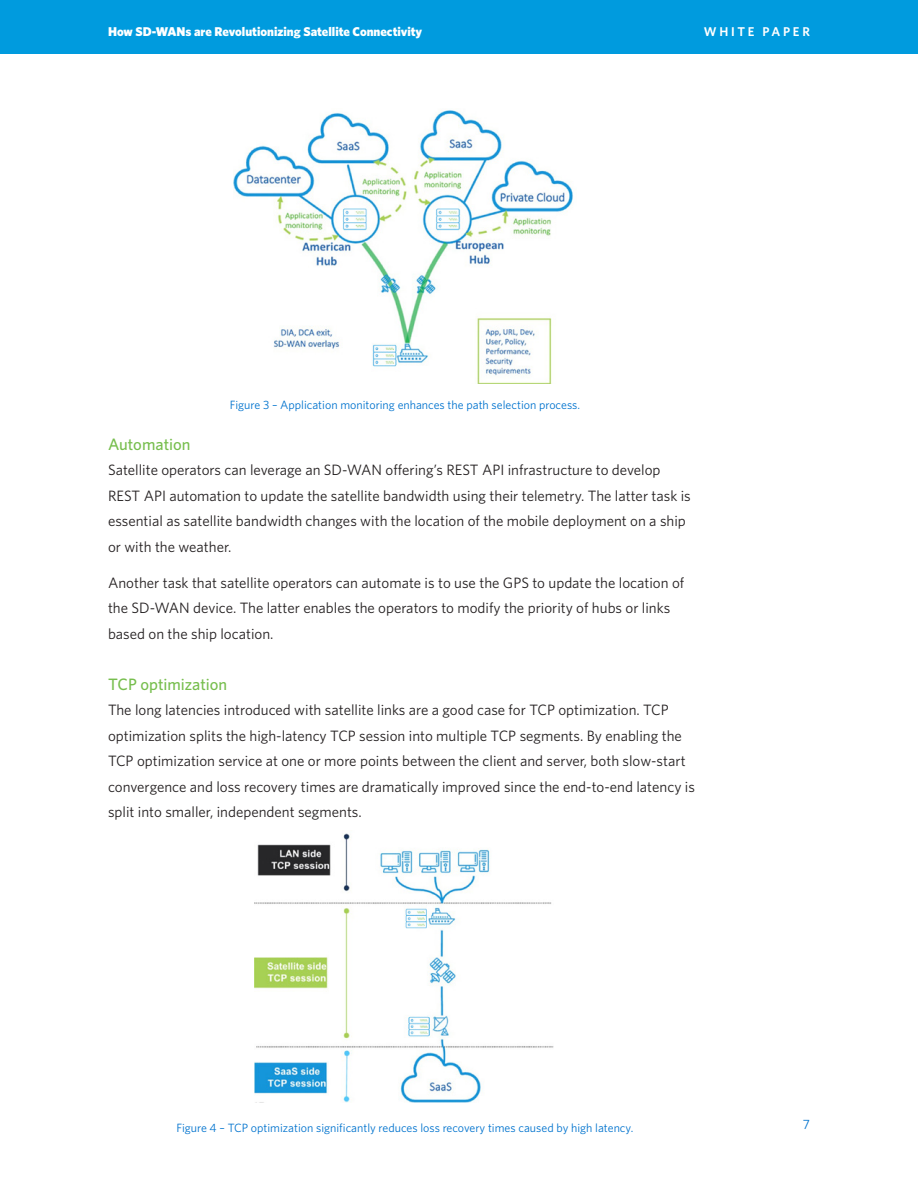
<style>
.page{position:relative;width:918px;height:1188px;background:#fff}
.page>*{position:absolute;margin:0;border:0;box-sizing:border-box;transform-origin:0 0}
.t1{font:500 16.5px "Whitney";color:#77be4e}
.Main_Body_Text{font:15px/25.5px "Whitney";color:#231f20}
.t2{font:13.5px "Whitney";color:#0073ce}
.t3{font:900 12.75px "Whitney";color:#fff}
.t4{font:600 12.75px "Whitney";letter-spacing:.215em;color:#fff}
.t5{font:12px "Whitney";color:#0073ce}
</style>
<div class="page">
<div style="left:0;top:0;width:918px;height:54px;background:#009bde"></div>
<img style="left:234px;top:110px;width:339px;height:274px">
<img style="left:254px;top:833px;width:300px;height:270px">
<p class="t3" style="left:108px;top:23px;width:316px">How SD-WANs are Revolutionizing Satellite Connectivity</p>
<p class="t4" style="left:704px;top:24px;width:108px">WHITE PAPER</p>
<p class="t5" style="left:230px;top:397px;width:350px">Figure 3 – Application monitoring enhances the path selection process.</p>
<h2 class="t1" style="left:108px;top:433px;width:84px">Automation</h2>
<p class="Main_Body_Text" style="left:108px;top:457px;width:584px">Satellite operators can leverage an SD-WAN offering’s REST API infrastructure to develop REST API automation to update the satellite bandwidth using their telemetry. The latter task is essential as satellite bandwidth changes with the location of the mobile deployment on a ship or with the weather.</p>
<p class="Main_Body_Text" style="left:108px;top:569px;width:578px">Another task that satellite operators can automate is to use the GPS to update the location of the SD-WAN device. The latter enables the operators to modify the priority of hubs or links based on the ship location.</p>
<h2 class="t1" style="left:108px;top:673px;width:121px">TCP optimization</h2>
<p class="Main_Body_Text" style="left:108px;top:697px;width:589px">The long latencies introduced with satellite links are a good case for TCP optimization. TCP optimization splits the high-latency TCP session into multiple TCP segments. By enabling the TCP optimization service at one or more points between the client and server, both slow-start convergence and loss recovery times are dramatically improved since the end-to-end latency is split into smaller, independent segments.</p>
<p class="t5" style="left:177px;top:1120px;width:457px">Figure 4 – TCP optimization significantly reduces loss recovery times caused by high latency.</p>
<p class="t2" style="left:803px;top:1115px;width:9px">7</p>
</div>
